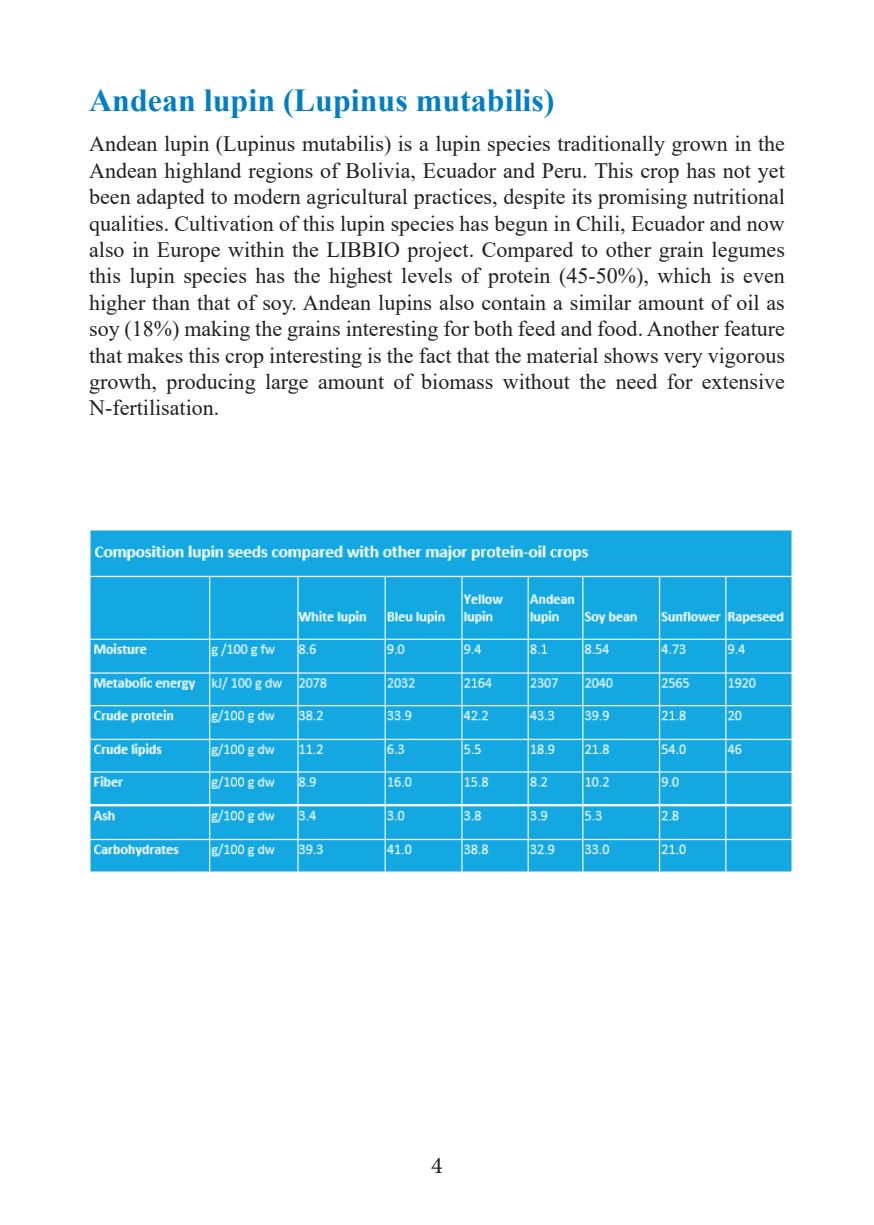
<style>
.page{position:relative;width:874px;height:1225px;background:#fff}
.page>*{position:absolute;margin:0;border:0;box-sizing:border-box;transform-origin:0 0}
.t1{font:700 32px "Times New Roman";color:#007fc6}
.t2{font:24px "Minion Pro";color:#231f20}
.t3{font:22px/26.4px "Times New Roman";color:#231f20;text-align:justify}
</style>
<div class="page">
<img style="left:90px;top:530px;width:702px;height:342px">
<h1 class="t1" style="left:89px;top:77px;width:467px">Andean lupin (Lupinus mutabilis)</h1>
<p class="t3" style="left:89px;top:130px;width:697px">Andean lupin (Lupinus mutabilis) is a lupin species traditionally grown in the Andean highland regions of Bolivia, Ecuador and Peru. This crop has not yet been adapted to modern agricultural practices, despite its promising nutritional qualities. Cultivation of this lupin species has begun in Chili, Ecuador and now also in Europe within the LIBBIO project. Compared to other grain legumes this lupin species has the highest levels of protein (45-50%), which is even higher than that of soy. Andean lupins also contain a similar amount of oil as soy (18%) making the grains interesting for both feed and food. Another feature that makes this crop interesting is the fact that the material shows very vigorous growth, producing large amount of biomass without the need for extensive N-fertilisation.</p>
<p class="t2" style="left:431px;top:1149px;width:13px">4</p>
</div>
